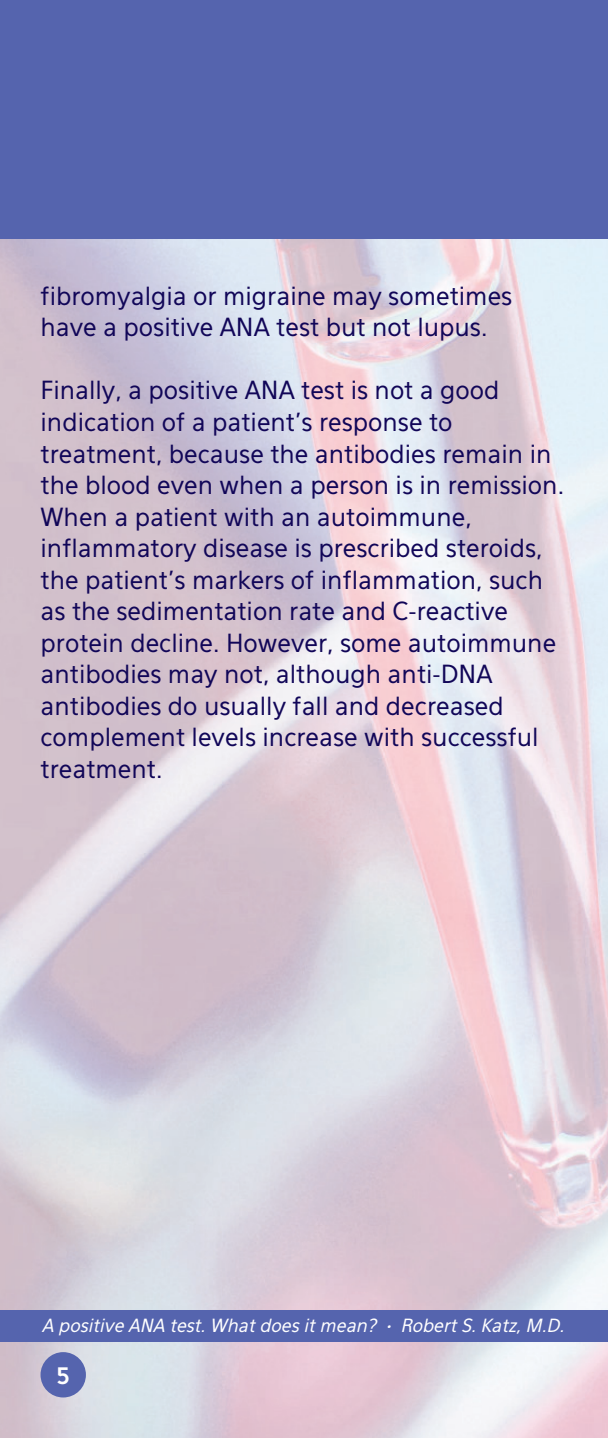
<style>
.page{position:relative;width:608px;height:1438px;background:#fff}
.page>*{position:absolute;margin:0;border:0;box-sizing:border-box;transform-origin:0 0}
.t1{font:24.75px/31.5px "Eau Sans";color:#110658}
.t2{font:700 22.5px "Eau Sans";color:#fff}
.t3{font:italic 18px "Eau Sans Book Lining";color:#fff}
</style>
<div class="page">
<img style="left:0;top:239px;width:608px;height:1199px">
<div style="left:0;top:0;width:608px;height:239px;background:#5564ae"></div>
<div style="left:0;top:1309px;width:608px;height:32px;background:#5564ae"></div>
<div style="left:40px;top:1352px;width:46px;height:45px;background:#5564ae;border-radius:50%"></div>
<p class="t1" style="left:41px;top:280px;width:473px">fibromyalgia or migraine may sometimes have a positive ANA test but not lupus.</p>
<p class="t1" style="left:41px;top:375px;width:525px">Finally, a positive ANA test is not a good indication of a patient’s response to treatment, because the antibodies remain in the blood even when a person is in remission.<br>When a patient with an autoimmune, inflammatory disease is prescribed steroids, the patient’s markers of inflammation, such as the sedimentation rate and C-reactive protein decline. However, some autoimmune antibodies may not, although anti-DNA antibodies do usually fall and decreased complement levels increase with successful treatment.</p>
<p class="t3" style="left:43px;top:1315px;width:523px">A positive ANA test. What does it mean? • Robert S. Katz, M.D.</p>
<p class="t2" style="left:57px;top:1362px;width:15px">5</p>
</div>
